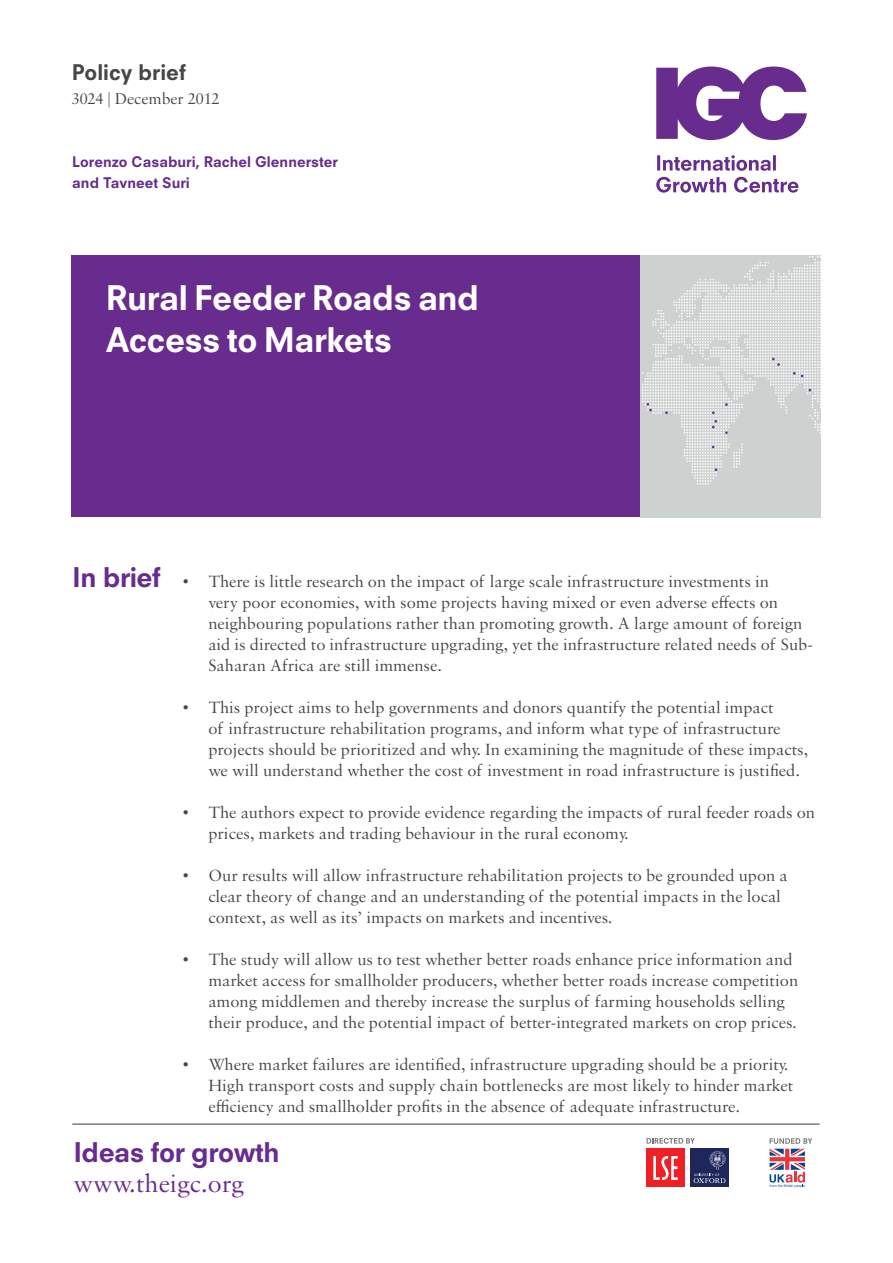
<style>
.page{position:relative;width:893px;height:1263px;background:#fff}
.page>*{position:absolute;margin:0;border:0;box-sizing:border-box;transform-origin:0 0}
.t1{font:800 33px/42px "Neuzeit SLT Std";letter-spacing:-.015em;color:#fff}
.t2{font:800 26.4px "Neuzeit SLT Std";letter-spacing:-.02em;color:#672c8e}
.t3{font:26.4px "Sabon MT Std";color:#672c8e}
.t4{font:800 21px "Neuzeit SLT Std";color:#454647}
.t5{font:17.25px/21px "Sabon MT Std";color:#454647}
.t6{font:16.65px "Sabon MT Std";color:#454647}
.t7{font:800 14.25px/21px "Neuzeit SLT Std";color:#672c8e}
</style>
<div class="page">
<svg style="left:646px;top:1138px;width:49px;height:6px"></svg>
<div style="left:646px;top:1148px;width:39px;height:39px;background:#ee2025"></div>
<svg style="left:653px;top:1156px;width:25px;height:24px"></svg>
<div style="left:690px;top:1148px;width:39px;height:39px;background:#1e275a"></div>
<svg style="left:694px;top:1151px;width:31px;height:32px"></svg>
<svg style="left:769px;top:1138px;width:43px;height:50px"></svg>
<div style="left:72px;top:255px;width:570px;height:262px;background:#672c8e"></div>
<svg style="left:656px;top:67px;width:151px;height:73px"></svg>
<svg style="left:656px;top:177px;width:142px;height:16px"></svg>
<svg style="left:657px;top:155px;width:119px;height:16px"></svg>
<hr style="left:72px;top:1124px;width:748px;height:1px;background:#3c3c3d">
<div style="left:641px;top:255px;width:180px;height:262px;background:#cdd1d0"></div>
<svg style="left:642px;top:256px;width:179px;height:229px"></svg>
<p class="t4" style="left:72px;top:59px;width:116px">Policy brief</p>
<p class="t6" style="left:72px;top:88px;width:149px">3024 | December 2012</p>
<p class="t7" style="left:72px;top:151px;width:267px">Lorenzo Casaburi, Rachel Glennerster and Tavneet Suri</p>
<h1 class="t1" style="left:106px;top:276px;width:375px">Rural Feeder Roads and<br>Access to Markets</h1>
<h2 class="t2" style="left:72px;top:561px;width:90px">In brief</h2>
<p class="t5" style="left:208px;top:571px;width:606px;text-indent:-26px">• There is little research on the impact of large scale infrastructure investments in<br>very poor economies, with some projects having mixed or even adverse effects on neighbouring populations rather than promoting growth. A large amount of foreign aid is directed to infrastructure upgrading, yet the infrastructure related needs of Sub-Saharan Africa are still immense.</p>
<p class="t5" style="left:208px;top:697px;width:601px;text-indent:-26px">• This project aims to help governments and donors quantify the potential impact<br>of infrastructure rehabilitation programs, and inform what type of infrastructure projects should be prioritized and why. In examining the magnitude of these impacts, we will understand whether the cost of investment in road infrastructure is justified.</p>
<p class="t5" style="left:208px;top:802px;width:608px;text-indent:-26px">• The authors expect to provide evidence regarding the impacts of rural feeder roads on prices, markets and trading behaviour in the rural economy.</p>
<p class="t5" style="left:208px;top:865px;width:581px;text-indent:-26px">• Our results will allow infrastructure rehabilitation projects to be grounded upon a clear theory of change and an understanding of the potential impacts in the local context, as well as its’ impacts on markets and incentives.</p>
<p class="t5" style="left:208px;top:949px;width:591px;text-indent:-26px">• The study will allow us to test whether better roads enhance price information and market access for smallholder producers, whether better roads increase competition among middlemen and thereby increase the surplus of farming households selling their produce, and the potential impact of better-integrated markets on crop prices.</p>
<p class="t5" style="left:208px;top:1054px;width:587px;text-indent:-26px">• Where market failures are identified, infrastructure upgrading should be a priority.<br>High transport costs and supply chain bottlenecks are most likely to hinder market efficiency and smallholder profits in the absence of adequate infrastructure.</p>
<h2 class="t2" style="left:73px;top:1136px;width:208px">Ideas for growth</h2>
<h2 class="t3" style="left:73px;top:1167px;width:172px">www.theigc.org</h2>
</div>
